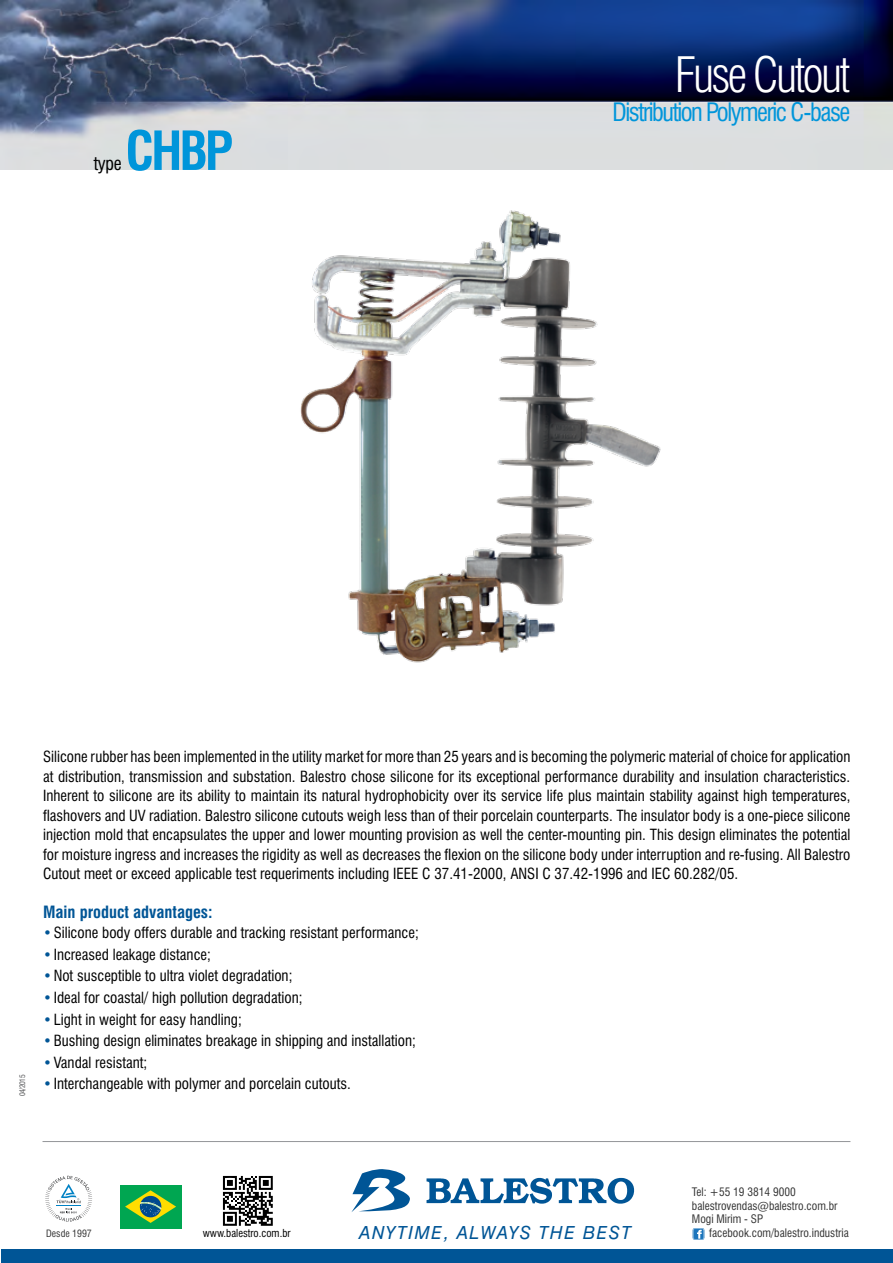
<style>
.page{position:relative;width:893px;height:1263px;background:#fff}
.page>*{position:absolute;margin:0;border:0;box-sizing:border-box;transform-origin:0 0}
.t1{font:700 condensed 52.5px "Swiss 721 BT";color:#0095da}
.t2{font:300 condensed 48px "Swiss 721 BT";letter-spacing:-.06em;color:#fff}
.t3{font:condensed 24.75px "Swiss 721 BT";letter-spacing:-.06em;color:#0095da}
.t4{font:italic 18px "Swiss 721 BT";letter-spacing:.085em;color:#005596}
.t5{font:condensed 18px "Swiss 721 BT";color:#000}
.t6{font:700 condensed 16.5px "Swiss 721 BT";color:#005596}
.t7{font:condensed 15px/19.5px "Swiss 721 BT";color:#000;text-align:justify}
.t8{font:condensed 11.4px/13.8px "Swiss 721 BT";color:#000}
.t9{font:condensed 10.8px "Swiss 721 BT";color:#000}
.t10{font:condensed 9.9px "Swiss 721 BT";color:#000}
.t11{font:condensed 7.5px "Swiss 721 BT";letter-spacing:-.06em;color:#58595b}
.s1{color:#005596}
</style>
<div class="page">
<img style="left:0;top:0;width:893px;height:170px">
<div style="left:1px;top:1249px;width:891px;height:14px;background:#005596"></div>
<hr style="left:43px;top:1141px;width:807px;height:1px;background:#939598">
<div style="left:693px;top:1228px;width:11px;height:12px;background:#7aadd7;border-radius:2px"></div>
<svg style="left:693px;top:1228px;width:11px;height:11px"></svg>
<svg style="left:351px;top:1169px;width:59px;height:43px"></svg>
<svg style="left:426px;top:1178px;width:208px;height:25px"></svg>
<svg style="left:45px;top:1176px;width:47px;height:45px"></svg>
<div style="left:120px;top:1185px;width:61px;height:43px;background:#00a651"></div>
<svg style="left:125px;top:1190px;width:51px;height:33px"></svg>
<svg style="left:223px;top:1176px;width:50px;height:50px"></svg>
<img style="left:300px;top:210px;width:361px;height:453px">
<h1 class="t1" style="left:125px;top:119px;width:109px">CHBP</h1>
<p class="t5" style="left:94px;top:153px;width:29px">type</p>
<h2 class="t2" style="left:675px;top:46px;width:177px">Fuse Cutout</h2>
<h3 class="t3" style="left:613px;top:98px;width:239px">Distribution Polymeric C-base</h3>
<p class="t11" style="left:18px;top:1096px;width:23px;rotate:-90deg">04/2015</p>
<p class="t7" style="left:43px;top:747px;width:809px">Silicone rubber has been implemented in the utility market for more than 25 years and is becoming the polymeric material of choice for application at distribution, transmission and substation. Balestro chose silicone for its exceptional performance durability and insulation characteristics.<br>Inherent to silicone are its ability to maintain its natural hydrophobicity over its service life plus maintain stability against high temperatures, flashovers and UV radiation. Balestro silicone cutouts weigh less than of their porcelain counterparts. The insulator body is a one-piece silicone injection mold that encapsulates the upper and lower mounting provision as well the center-mounting pin. This design eliminates the potential for moisture ingress and increases the rigidity as well as decreases the flexion on the silicone body under interruption and re-fusing. All Balestro Cutout meet or exceed applicable test requeriments including IEEE C 37.41-2000, ANSI C 37.42-1996 and IEC 60.282/05.</p>
<p class="t6" style="left:43px;top:902px;width:171px">Main product advantages:</p>
<p class="t7" style="left:43px;top:923px;width:377px"><span class="s1">•</span>Silicone body offers durable and tracking resistant performance;</p>
<p class="t7" style="left:43px;top:944px;width:169px"><span class="s1">•</span>Increased leakage distance;</p>
<p class="t7" style="left:43px;top:966px;width:251px"><span class="s1">•</span>Not susceptible to ultra violet degradation;</p>
<p class="t7" style="left:43px;top:988px;width:261px"><span class="s1">•</span>Ideal for coastal/ high pollution degradation;</p>
<p class="t7" style="left:43px;top:1009px;width:200px"><span class="s1">•</span>Light in weight for easy handling;</p>
<p class="t7" style="left:43px;top:1031px;width:374px"><span class="s1">•</span>Bushing design eliminates breakage in shipping and installation;</p>
<p class="t7" style="left:43px;top:1052px;width:106px"><span class="s1">•</span>Vandal resistant;</p>
<p class="t7" style="left:43px;top:1074px;width:309px"><span class="s1">•</span>Interchangeable with polymer and porcelain cutouts.</p>
<p class="t8" style="left:692px;top:1185px;width:147px">Tel: +55 19 3814 9000 balestrovendas@balestro.com.br<br>Mogi Mirim - SP</p>
<p class="t10" style="left:46px;top:1228px;width:47px">Desde 1997</p>
<p class="t9" style="left:203px;top:1227px;width:89px">www.balestro.com.br</p>
<p class="t4" style="left:360px;top:1221px;width:273px">ANYTIME, ALWAYS THE BEST</p>
<p class="t8" style="left:709px;top:1226px;width:141px">facebook.com/balestro.industria</p>
</div>
